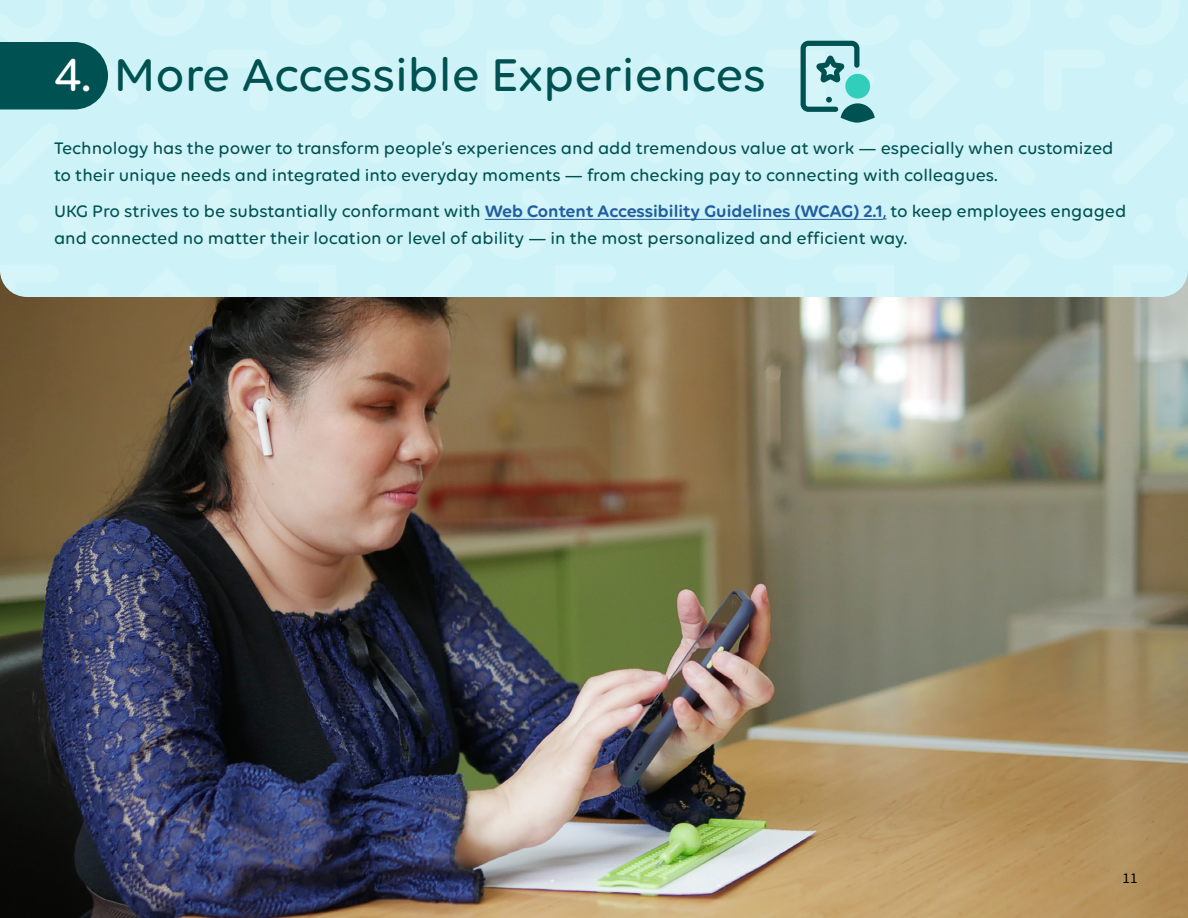
<style>
.page{position:relative;width:1188px;height:918px;background:#fff}
.page>*{position:absolute;margin:0;border:0;box-sizing:border-box;transform-origin:0 0}
.t1{font:500 49.5px "Volte Rounded";color:#005151}
.t2{font:500 18px/27px "Volte Rounded";color:#005151}
.t3{font:15px "Source Sans Pro";color:#000}
.s1{color:#fff}
.s2{font-weight:600;color:#215e9e}
.s3{color:#215e9e}
</style>
<div class="page">
<img style="left:0;top:297px;width:1188px;height:621px">
<div style="left:0;top:0;width:1188px;height:297px;background:#cdf3f8"></div>
<svg style="left:1044px;top:0;width:144px;height:112px;background:#cff3f8"></svg>
<svg style="left:978px;top:0;width:53px;height:47px;background:#d1f3f8"></svg>
<div style="left:995px;top:69px;width:19px;height:19px;background:#d6f5f9;border-radius:50%"></div>
<div style="left:1134px;top:69px;width:19px;height:19px;background:#d6f5f9;border-radius:50%"></div>
<div style="left:1065px;top:0;width:18px;height:19px;background:#d6f5f9;border-radius:50%"></div>
<svg style="left:973px;top:123px;width:215px;height:174px;background:#cef3f7"></svg>
<div style="left:1065px;top:145px;width:18px;height:19px;background:#d6f5f9;border-radius:50%"></div>
<svg style="left:908px;top:40px;width:52px;height:79px;background:#d0f3f8"></svg>
<div style="left:925px;top:0;width:19px;height:19px;background:#d6f5f9;border-radius:50%"></div>
<div style="left:908px;top:186px;width:52px;height:75px;background:#d5f5f9"></div>
<svg style="left:925px;top:284px;width:19px;height:13px"></svg>
<div style="left:925px;top:145px;width:19px;height:19px;background:#d6f5f9;border-radius:50%"></div>
<svg style="left:351px;top:40px;width:51px;height:79px;background:#d0f3f8"></svg>
<div style="left:367px;top:0;width:19px;height:19px;background:#d6f5f9;border-radius:50%"></div>
<div style="left:350px;top:186px;width:53px;height:75px;background:#d3f4f9"></div>
<svg style="left:0;top:123px;width:338px;height:174px;background:#cef3f7"></svg>
<div style="left:228px;top:145px;width:19px;height:19px;background:#d6f5f9;border-radius:50%"></div>
<svg style="left:367px;top:284px;width:19px;height:13px"></svg>
<div style="left:367px;top:145px;width:19px;height:19px;background:#d6f5f9;border-radius:50%"></div>
<svg style="left:0;top:0;width:343px;height:112px;background:#aad6da"></svg>
<svg style="left:415px;top:0;width:485px;height:297px;background:#cbf0f5"></svg>
<h1 class="t1" style="left:54px;top:46px;width:713px"><span class="s1">4.</span> More Accessible Experiences</h1>
<p class="t2" style="left:54px;top:134px;width:1061px">Technology has the power to transform people’s experiences and add tremendous value at work — especially when customized to their unique needs and integrated into everyday moments — from checking pay to connecting with colleagues.</p>
<p class="t2" style="left:54px;top:197px;width:1074px">UKG Pro strives to be substantially conformant with <span class="s2">Web Content Accessibility Guidelines (WCAG) 2.1</span><span class="s3">,</span> to keep employees engaged and connected no matter their location or level of ability — in the most personalized and efficient way.</p>
<p class="t3" style="left:1123px;top:869px;width:16px">11</p>
</div>
